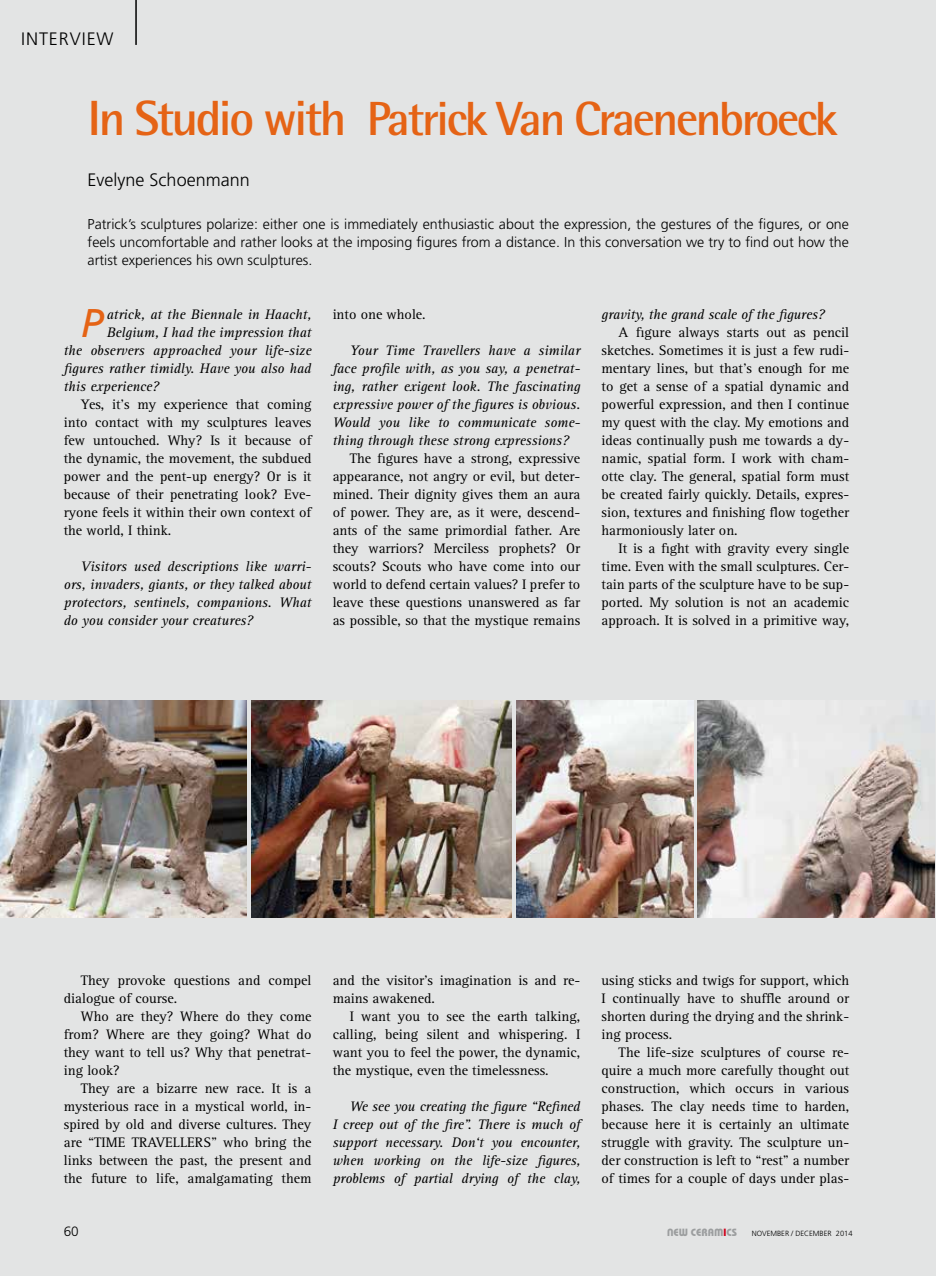
<style>
.page{position:relative;width:936px;height:1276px;background:#fff}
.page>*{position:absolute;margin:0;border:0;box-sizing:border-box;transform-origin:0 0}
.t1{font:700 48px "Rotis Semi Sans";letter-spacing:-.05em;color:#e56315}
.t2{font:italic 40.05px "Frutiger";color:#e56315}
.t3{font:300 18px "Frutiger";letter-spacing:.05em;color:#000}
.t4{font:14.25px/18px "Rotis Serif";color:#000;text-align:justify}
.t5{font:italic 14.25px/18px "Rotis Serif";color:#000;text-align:justify}
.t6{font:300 14.25px/18px "Frutiger";color:#000;text-align:justify}
.t7{font:300 13.5px "Frutiger";color:#000}
.t8{font:10.5px "Keramik";color:#9c9e9f}
.t9{font:300 7.5px "Frutiger";color:#000}
.s1{font-size:49.5px}
.s2{color:#ce0019}
</style>
<div class="page">
<div style="left:0;top:0;width:935px;height:1276px;background:#e3e4e4"></div>
<hr style="left:135px;top:0;width:2px;height:45px;background:#000">
<img style="left:0;top:700px;width:247px;height:217px">
<img style="left:252px;top:700px;width:259px;height:217px">
<img style="left:516px;top:700px;width:177px;height:217px">
<img style="left:697px;top:700px;width:237px;height:217px">
<p class="t3" style="left:21px;top:28px;width:94px">interview</p>
<h1 class="t1" style="left:88px;top:89px;width:752px"><span class="s1">In Studio with</span> Patrick Van Craenenbroeck</h1>
<p class="t3" style="left:88px;top:170px;width:164px">Evelyne Schoenmann</p>
<p class="t6" style="left:88px;top:215px;width:762px">Patrick’s sculptures polarize: either one is immediately enthusiastic about the expression, the gestures of the figures, or one feels uncomfortable and rather looks at the imposing figures from a distance. In this conversation we try to find out how the artist experiences his own sculptures.</p>
<h2 class="t2" style="left:81px;top:299px;width:24px">P</h2>
<p class="t5" style="left:107px;top:305px;width:206px">atrick, at the Biennale in Haacht,</p>
<p class="t5" style="left:107px;top:323px;width:206px">Belgium, I had the impression that</p>
<p class="t5" style="left:64px;top:341px;width:249px">the observers approached your life-size</p>
<p class="t5" style="left:64px;top:359px;width:249px">figures rather timidly. Have you also had</p>
<p class="t5" style="left:64px;top:377px;width:97px">this experience?</p>
<p class="t4" style="left:64px;top:395px;width:249px;text-indent:17px">Yes, it’s my experience that coming into contact with my sculptures leaves few untouched. Why? Is it because of the dynamic, the movement, the subdued power and the pent-up energy? Or is it because of their penetrating look? Eve&shy;ryone feels it within their own context of the world, I think.</p>
<p class="t5" style="left:64px;top:557px;width:249px;text-indent:17px">Visitors used descriptions like warri&shy;ors, invaders, giants, or they talked about protectors, sentinels, companions. What do you consider your creatures?</p>
<p class="t4" style="left:332px;top:305px;width:94px">into one whole.</p>
<p class="t5" style="left:332px;top:341px;width:249px;text-indent:17px">Your Time Travellers have a similar face profile with, as you say, a penetrat&shy;ing, rather exigent look. The fascinating expressive power of the figures is obvious.<br>Would you like to communicate some&shy;thing through these strong expressions?</p>
<p class="t4" style="left:332px;top:449px;width:249px;text-indent:17px">The figures have a strong, expressive appearance, not angry or evil, but deter&shy;mined. Their dignity gives them an aura of power. They are, as it were, descend&shy;ants of the same primordial father. Are they warriors? Merciless prophets? Or scouts? Scouts who have come into our world to defend certain values? I prefer to leave these questions unanswered as far as possible, so that the mystique remains</p>
<p class="t5" style="left:601px;top:305px;width:224px">gravity, the grand scale of the figures?</p>
<p class="t4" style="left:601px;top:323px;width:249px;text-indent:17px">A figure always starts out as pencil sketches. Sometimes it is just a few rudi&shy;mentary lines, but that’s enough for me to get a sense of a spatial dynamic and powerful expression, and then I continue my quest with the clay. My emotions and ideas continually push me towards a dy&shy;namic, spatial form. I work with cham&shy;otte clay. The general, spatial form must be created fairly quickly. Details, expres&shy;sion, textures and finishing flow together harmoniously later on.</p>
<p class="t4" style="left:601px;top:539px;width:249px;text-indent:17px">It is a fight with gravity every single time. Even with the small sculptures. Cer&shy;tain parts of the sculpture have to be sup&shy;ported. My solution is not an academic approach. It is solved in a primitive way,</p>
<p class="t4" style="left:64px;top:971px;width:249px;text-indent:17px">They provoke questions and compel dialogue of course.</p>
<p class="t4" style="left:64px;top:1007px;width:249px;text-indent:17px">Who are they? Where do they come from? Where are they going? What do they want to tell us? Why that penetrat&shy;ing look?</p>
<p class="t4" style="left:64px;top:1079px;width:249px;text-indent:17px">They are a bizarre new race. It is a mysterious race in a mystical world, in&shy;spired by old and diverse cultures. They are “TIME TRAVELLERS” who bring the links between the past, the present and the future to life, amalgamating them</p>
<p class="t4" style="left:332px;top:971px;width:249px">and the visitor’s imagination is and re&shy;mains awakened.</p>
<p class="t4" style="left:332px;top:1007px;width:249px;text-indent:17px">I want you to see the earth talking, calling, being silent and whispering. I want you to feel the power, the dynamic, the mystique, even the timelessness.</p>
<p class="t5" style="left:332px;top:1097px;width:249px;text-indent:17px">We see you creating the figure “Refined I creep out of the fire”. There is much of support necessary. Don‘t you encounter, when working on the life-size figures, problems of partial drying of the clay,</p>
<p class="t4" style="left:601px;top:971px;width:249px">using sticks and twigs for support, which I continually have to shuffle around or shorten during the drying and the shrink&shy;ing process.</p>
<p class="t4" style="left:601px;top:1043px;width:249px;text-indent:17px">The life-size sculptures of course re&shy;quire a much more carefully thought out construction, which occurs in various phases. The clay needs time to harden, because here it is certainly an ultimate struggle with gravity. The sculpture un&shy;der construction is left to “rest” a number of times for a couple of days under plas-</p>
<p class="t7" style="left:64px;top:1223px;width:17px">60</p>
<p class="t8" style="left:667px;top:1225px;width:72px">NEW CERAM<span class="s2">I</span>CS</p>
<p class="t9" style="left:751px;top:1229px;width:102px">November / december 2014</p>
<p class="t8" style="left:675px;top:1225px;width:72px">NEW CERAM<span class="s2">I</span>CS</p>
<p class="t9" style="left:760px;top:1229px;width:73px">january / f bruary</p>
<p class="t9" style="left:848px;top:1229px;width:6px">5</p>
</div>
